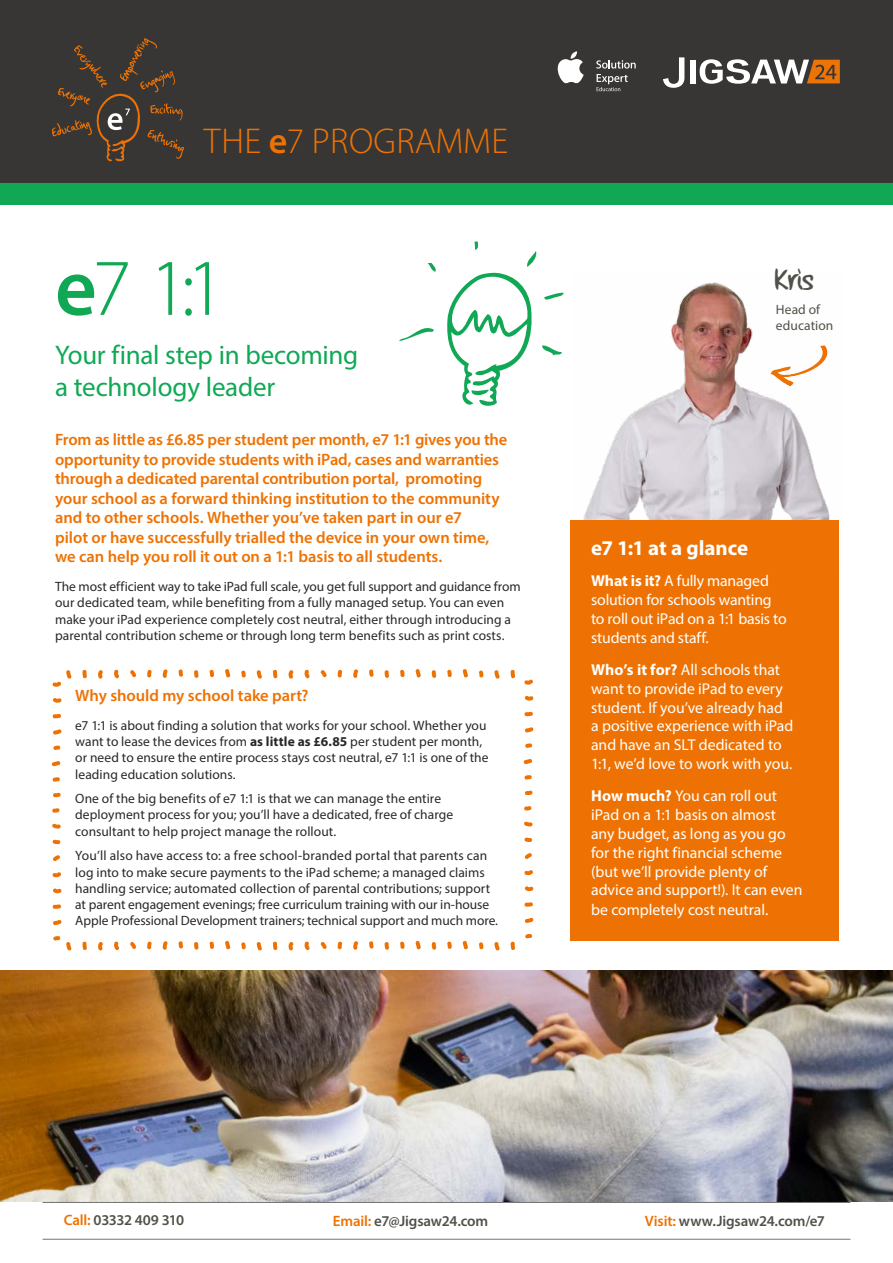
<style>
.page{position:relative;width:893px;height:1263px;background:#fff}
.page>*{position:absolute;margin:0;border:0;box-sizing:border-box;transform-origin:0 0}
.t1{font:300 81px "Myriad Pro";color:#10a855}
.t2{font:300 36px "Myriad Pro";letter-spacing:.01em;color:#ee7203}
.t3{font:30px "Insanely Great";color:#525149}
.t4{font:27px/32.4px "Myriad Pro";letter-spacing:-.01em;color:#10a855}
.t5{font:700 21px "Myriad Pro";letter-spacing:-.005em;color:#fff}
.t6{font:600 16.5px/19.5px "Myriad Pro";letter-spacing:-.005em;color:#ee7203}
.t7{font:15.75px/18.9px "Myriad Pro";letter-spacing:-.005em;color:#fff}
.t8{font:600 15px "Myriad Pro";letter-spacing:-.01em;color:#525149}
.t9{font:13.5px/16.2px "Myriad Pro";color:#282827}
.t10{font:13.5px/16.2px "Myriad Pro";letter-spacing:.005em;color:#525149}
.s1{font-weight:600}
.s2{font-weight:700}
.s3{color:#ee7203}
</style>
<div class="page">
<img style="left:583px;top:282px;width:247px;height:238px">
<svg style="left:768px;top:344px;width:62px;height:43px"></svg>
<img style="left:0;top:971px;width:893px;height:231px">
<div style="left:0;top:0;width:893px;height:184px;background:#373634"></div>
<div style="left:570px;top:520px;width:269px;height:420px;background:#ee7203"></div>
<div style="left:0;top:184px;width:893px;height:21px;background:#10a855"></div>
<hr style="left:43px;top:1202px;width:807px;height:1px;background:#737474">
<hr style="left:43px;top:1239px;width:807px;height:1px;background:#737474">
<svg style="left:83px;top:669px;width:4px;height:10px"></svg>
<svg style="left:98px;top:670px;width:5px;height:9px"></svg>
<svg style="left:114px;top:669px;width:5px;height:10px"></svg>
<svg style="left:130px;top:670px;width:6px;height:7px"></svg>
<svg style="left:162px;top:669px;width:6px;height:9px"></svg>
<svg style="left:147px;top:669px;width:5px;height:9px"></svg>
<svg style="left:179px;top:669px;width:4px;height:8px"></svg>
<svg style="left:194px;top:670px;width:5px;height:8px"></svg>
<svg style="left:209px;top:669px;width:5px;height:8px"></svg>
<svg style="left:225px;top:669px;width:6px;height:9px"></svg>
<svg style="left:241px;top:670px;width:5px;height:8px"></svg>
<svg style="left:257px;top:670px;width:5px;height:9px"></svg>
<svg style="left:273px;top:669px;width:5px;height:10px"></svg>
<svg style="left:288px;top:670px;width:6px;height:9px"></svg>
<svg style="left:304px;top:669px;width:6px;height:10px"></svg>
<svg style="left:320px;top:670px;width:7px;height:7px"></svg>
<svg style="left:353px;top:669px;width:5px;height:9px"></svg>
<svg style="left:338px;top:669px;width:5px;height:9px"></svg>
<svg style="left:369px;top:669px;width:5px;height:8px"></svg>
<svg style="left:385px;top:670px;width:4px;height:8px"></svg>
<svg style="left:400px;top:669px;width:4px;height:8px"></svg>
<svg style="left:415px;top:669px;width:6px;height:9px"></svg>
<svg style="left:432px;top:670px;width:4px;height:8px"></svg>
<svg style="left:447px;top:669px;width:5px;height:8px"></svg>
<svg style="left:462px;top:669px;width:6px;height:9px"></svg>
<svg style="left:479px;top:670px;width:4px;height:8px"></svg>
<svg style="left:494px;top:670px;width:6px;height:9px"></svg>
<svg style="left:511px;top:669px;width:4px;height:10px"></svg>
<svg style="left:83px;top:941px;width:4px;height:9px"></svg>
<svg style="left:98px;top:942px;width:5px;height:8px"></svg>
<svg style="left:114px;top:941px;width:5px;height:9px"></svg>
<svg style="left:130px;top:942px;width:6px;height:7px"></svg>
<svg style="left:162px;top:941px;width:6px;height:9px"></svg>
<svg style="left:147px;top:941px;width:5px;height:9px"></svg>
<svg style="left:179px;top:941px;width:5px;height:8px"></svg>
<svg style="left:194px;top:942px;width:5px;height:8px"></svg>
<svg style="left:209px;top:941px;width:5px;height:8px"></svg>
<svg style="left:225px;top:941px;width:6px;height:9px"></svg>
<svg style="left:241px;top:942px;width:5px;height:8px"></svg>
<svg style="left:257px;top:942px;width:5px;height:8px"></svg>
<svg style="left:273px;top:941px;width:5px;height:9px"></svg>
<svg style="left:288px;top:942px;width:6px;height:8px"></svg>
<svg style="left:304px;top:941px;width:6px;height:9px"></svg>
<svg style="left:320px;top:942px;width:7px;height:7px"></svg>
<svg style="left:353px;top:941px;width:5px;height:9px"></svg>
<svg style="left:338px;top:941px;width:5px;height:9px"></svg>
<svg style="left:369px;top:941px;width:5px;height:8px"></svg>
<svg style="left:385px;top:942px;width:4px;height:8px"></svg>
<svg style="left:400px;top:941px;width:4px;height:8px"></svg>
<svg style="left:415px;top:941px;width:6px;height:9px"></svg>
<svg style="left:432px;top:942px;width:4px;height:8px"></svg>
<svg style="left:447px;top:941px;width:5px;height:8px"></svg>
<svg style="left:462px;top:941px;width:6px;height:9px"></svg>
<svg style="left:479px;top:942px;width:4px;height:8px"></svg>
<svg style="left:494px;top:942px;width:6px;height:8px"></svg>
<svg style="left:511px;top:941px;width:4px;height:9px"></svg>
<svg style="left:525px;top:934px;width:8px;height:4px"></svg>
<svg style="left:525px;top:917px;width:8px;height:6px"></svg>
<svg style="left:524px;top:902px;width:9px;height:5px"></svg>
<svg style="left:524px;top:886px;width:9px;height:5px"></svg>
<svg style="left:524px;top:870px;width:9px;height:6px"></svg>
<svg style="left:524px;top:853px;width:8px;height:6px"></svg>
<svg style="left:524px;top:821px;width:9px;height:6px"></svg>
<svg style="left:524px;top:837px;width:9px;height:5px"></svg>
<svg style="left:524px;top:806px;width:8px;height:4px"></svg>
<svg style="left:525px;top:790px;width:8px;height:5px"></svg>
<svg style="left:524px;top:775px;width:8px;height:5px"></svg>
<svg style="left:524px;top:759px;width:9px;height:6px"></svg>
<svg style="left:525px;top:743px;width:8px;height:5px"></svg>
<svg style="left:525px;top:727px;width:8px;height:5px"></svg>
<svg style="left:524px;top:711px;width:9px;height:5px"></svg>
<svg style="left:524px;top:695px;width:9px;height:6px"></svg>
<svg style="left:524px;top:679px;width:9px;height:6px"></svg>
<svg style="left:53px;top:936px;width:19px;height:14px"></svg>
<svg style="left:53px;top:920px;width:8px;height:5px"></svg>
<svg style="left:52px;top:904px;width:9px;height:5px"></svg>
<svg style="left:53px;top:888px;width:8px;height:6px"></svg>
<svg style="left:52px;top:872px;width:9px;height:6px"></svg>
<svg style="left:53px;top:855px;width:7px;height:6px"></svg>
<svg style="left:52px;top:823px;width:9px;height:6px"></svg>
<svg style="left:52px;top:839px;width:9px;height:5px"></svg>
<svg style="left:52px;top:808px;width:8px;height:5px"></svg>
<svg style="left:53px;top:792px;width:8px;height:5px"></svg>
<svg style="left:52px;top:777px;width:8px;height:5px"></svg>
<svg style="left:52px;top:761px;width:9px;height:6px"></svg>
<svg style="left:53px;top:746px;width:8px;height:4px"></svg>
<svg style="left:53px;top:729px;width:8px;height:5px"></svg>
<svg style="left:52px;top:714px;width:9px;height:4px"></svg>
<svg style="left:53px;top:698px;width:8px;height:5px"></svg>
<svg style="left:52px;top:670px;width:20px;height:17px"></svg>
<svg style="left:428px;top:263px;width:8px;height:9px"></svg>
<svg style="left:447px;top:241px;width:117px;height:165px"></svg>
<svg style="left:399px;top:328px;width:35px;height:13px"></svg>
<svg style="left:52px;top:38px;width:133px;height:124px"></svg>
<svg style="left:663px;top:57px;width:21px;height:31px"></svg>
<div style="left:690px;top:60px;width:5px;height:23px;background:#fff"></div>
<svg style="left:700px;top:59px;width:140px;height:25px"></svg>
<svg style="left:557px;top:51px;width:27px;height:32px"></svg>
<svg style="left:596px;top:60px;width:40px;height:31px"></svg>
<h2 class="t2" style="left:204px;top:121px;width:306px">THE <span class="s1">e</span>7 PROGRAMME</h2>
<h1 class="t1" style="left:55px;top:243px;width:172px"><span class="s1">e</span>7 1:1</h1>
<h3 class="t4" style="left:55px;top:338px;width:305px">Your final step in becoming a technology leader</h3>
<p class="t6" style="left:55px;top:429px;width:454px">From as little as £6.85 per student per month, e7 1:1 gives you the opportunity to provide students with iPad, cases and warranties through a dedicated parental contribution portal, promoting your school as a forward thinking institution to the community and to other schools. Whether you’ve taken part in our e7<br>pilot or have successfully trialled the device in your own time, we can help you roll it out on a 1:1 basis to all students.</p>
<p class="t9" style="left:55px;top:578px;width:467px">The most efficient way to take iPad full scale, you get full support and guidance from our dedicated team, while benefiting from a fully managed setup. You can even make your iPad experience completely cost neutral, either through introducing a parental contribution scheme or through long term benefits such as print costs.</p>
<p class="t6" style="left:75px;top:685px;width:235px">Why should my school take part?</p>
<p class="t9" style="left:75px;top:717px;width:415px">e7 1:1 is about finding a solution that works for your school. Whether you want to lease the devices from <span class="s2">as little as £6.85</span> per student per month, or need to ensure the entire process stays cost neutral, e7 1:1 is one of the leading education solutions.</p>
<p class="t9" style="left:75px;top:790px;width:379px">One of the big benefits of e7 1:1 is that we can manage the entire deployment process for you; you’ll have a dedicated, free of charge consultant to help project manage the rollout.</p>
<p class="t9" style="left:75px;top:847px;width:424px">You’ll also have access to: a free school-branded portal that parents can log into to make secure payments to the iPad scheme; a managed claims handling service; automated collection of parental contributions; support at parent engagement evenings; free curriculum training with our in-house Apple Professional Development trainers; technical support and much more.</p>
<h3 class="t3" style="left:774px;top:263px;width:41px">Kris</h3>
<p class="t10" style="left:776px;top:301px;width:59px">Head of education</p>
<h3 class="t5" style="left:591px;top:534px;width:159px">e7 1:1 at a glance</h3>
<p class="t7" style="left:591px;top:571px;width:197px"><span class="s2">What is it?</span> A fully managed solution for schools wanting to roll out iPad on a 1:1 basis to students and staff.</p>
<p class="t7" style="left:591px;top:660px;width:204px"><span class="s2">Who’s it for?</span> All schools that want to provide iPad to every student. If you’ve already had a positive experience with iPad and have an SLT dedicated to<br>1:1, we’d love to work with you.</p>
<p class="t7" style="left:591px;top:786px;width:213px"><span class="s2">How much?</span> You can roll out iPad on a 1:1 basis on almost any budget, as long as you go for the right financial scheme (but we’ll provide plenty of advice and support!). It can even be completely cost neutral.</p>
<p class="t8" style="left:64px;top:1211px;width:122px"><span class="s3">Call:</span> 03332 409 310</p>
<p class="t8" style="left:333px;top:1211px;width:157px"><span class="s3">Email:</span> e7@Jigsaw24.com</p>
<p class="t8" style="left:645px;top:1211px;width:182px"><span class="s3">Visit:</span> www.Jigsaw24.com/e7</p>
</div>
